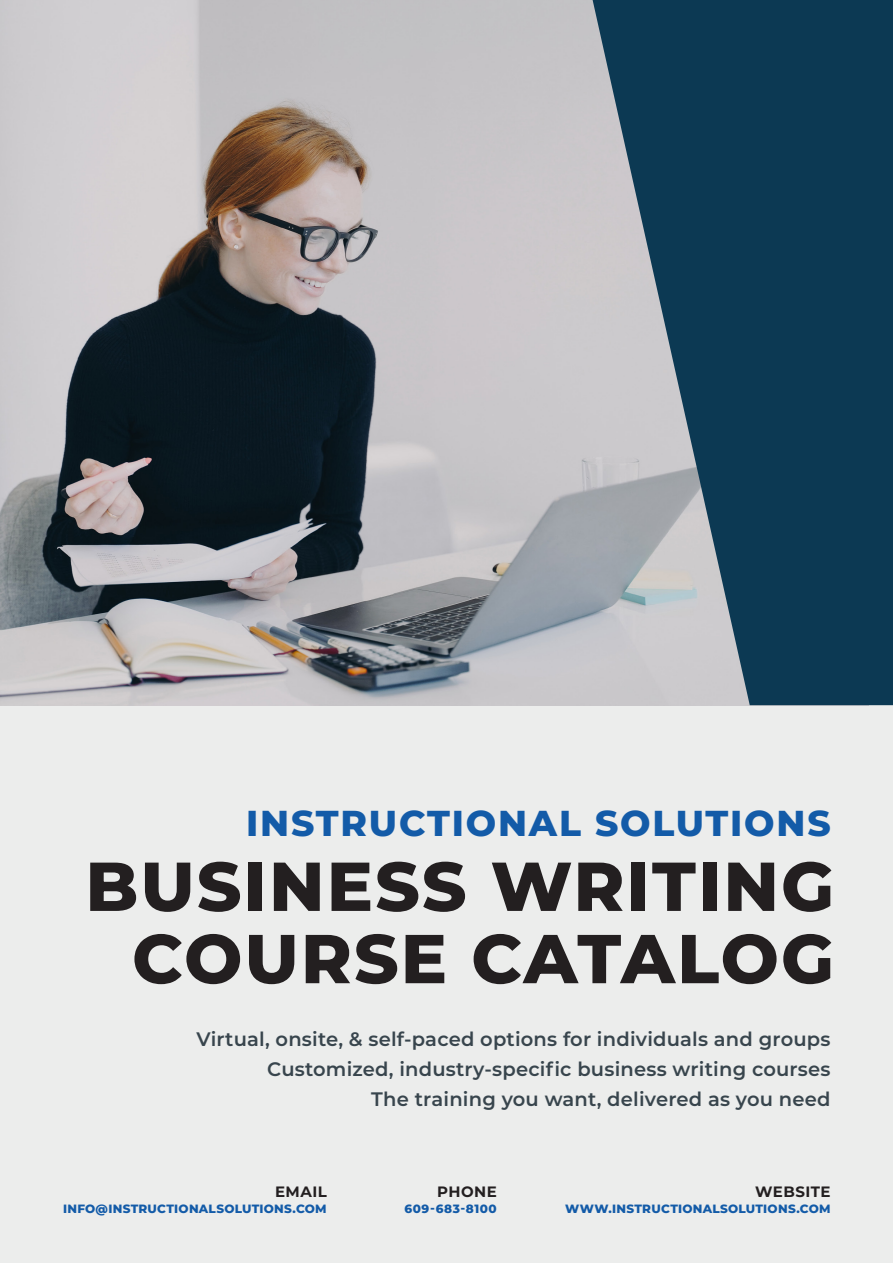
<style>
.page{position:relative;width:893px;height:1263px;background:#fff}
.page>*{position:absolute;margin:0;border:0;box-sizing:border-box;transform-origin:0 0}
.t1{font:100 69px "Montserrat";letter-spacing:.03em;color:#231f20}
.t2{font:100 36px "Montserrat";letter-spacing:.05em;color:#135ba8}
.t3{font:600 19.5px "Montserrat";letter-spacing:.01em;color:#38454d}
._10_pt_Headlines_Copytext{font:700 15px "Montserrat";letter-spacing:.03em;color:#231f20}
._10_pt_Headlines_Copytext-2{font:800 12px "Montserrat";letter-spacing:.02em;color:#135ba8}
._10_pt_Headlines_Copytext-3{font:800 12px "Montserrat";letter-spacing:.045em;color:#135ba8}
</style>
<div class="page">
<div style="left:0;top:705px;width:893px;height:558px;background:#ecedec"></div>
<img style="left:0;top:0;width:593px;height:705px">
<svg style="left:593px;top:0;width:300px;height:705px;background:#3c5d71"></svg>
<p class="t2" style="left:246px;top:800px;width:586px">INSTRUCTIONAL SOLUTIONS</p>
<p class="t1" style="left:85px;top:840px;width:750px">BUSINESS WRITING</p>
<p class="t1" style="left:132px;top:913px;width:703px">COURSE CATALOG</p>
<p class="t3" style="left:197px;top:1025px;width:635px">Virtual, onsite, &amp; self-paced options for individuals and groups</p>
<p class="t3" style="left:267px;top:1055px;width:565px">Customized, industry-specific business writing courses</p>
<p class="t3" style="left:371px;top:1085px;width:461px">The training you want, delivered as you need</p>
<p class="_10_pt_Headlines_Copytext" style="left:275px;top:1181px;width:53px">EMAIL</p>
<p class="_10_pt_Headlines_Copytext-2" style="left:63px;top:1200px;width:265px">INFO@INSTRUCTIONALSOLUTIONS.COM</p>
<p class="_10_pt_Headlines_Copytext" style="left:437px;top:1181px;width:61px">PHONE</p>
<p class="_10_pt_Headlines_Copytext-3" style="left:404px;top:1200px;width:94px">609-683-8100</p>
<p class="_10_pt_Headlines_Copytext" style="left:755px;top:1181px;width:77px">WEBSITE</p>
<p class="_10_pt_Headlines_Copytext-2" style="left:565px;top:1200px;width:267px">WWW.INSTRUCTIONALSOLUTIONS.COM</p>
</div>
